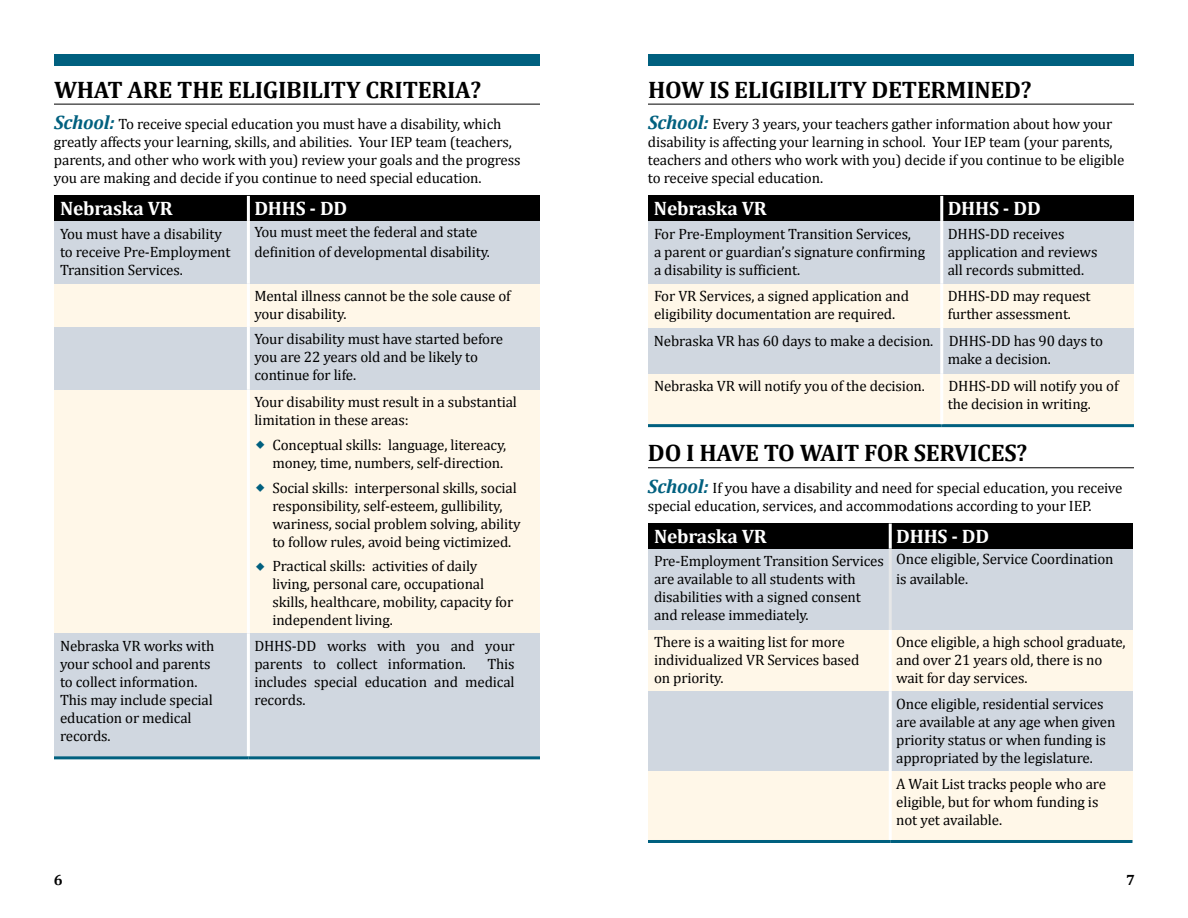
<style>
.page{position:relative;width:1188px;height:918px;background:#fff}
.page>*{position:absolute;margin:0;border:0;box-sizing:border-box;transform-origin:0 0}
.t1{font:700 24px "Cambria";letter-spacing:-.01em;color:#000}
.t2{font:700 19.5px "Cambria";letter-spacing:-.01em;color:#fff}
.t3{font:15px/18px "Cambria";letter-spacing:-.01em;color:#000}
.t4{font:700 15px "Cambria";color:#000}
.s1{font-weight:700;font-style:italic;font-size:19.5px;color:#00607f}
</style>
<div class="page">
<div style="left:54px;top:54px;width:486px;height:12px;background:#00607f"></div>
<div style="left:648px;top:54px;width:486px;height:12px;background:#00607f"></div>
<hr style="left:54px;top:104px;width:486px;height:1px;background:#000">
<div style="left:54px;top:284px;width:194px;height:43px;background:#fff7e8"></div>
<div style="left:248px;top:284px;width:292px;height:43px;background:#fff7e8"></div>
<div style="left:54px;top:389px;width:194px;height:244px;background:#fff7e8"></div>
<div style="left:248px;top:389px;width:292px;height:244px;background:#fff7e8"></div>
<hr style="left:648px;top:104px;width:486px;height:1px;background:#000">
<hr style="left:648px;top:467px;width:486px;height:1px;background:#000">
<div style="left:648px;top:284px;width:294px;height:44px;background:#fff7e8"></div>
<div style="left:942px;top:284px;width:192px;height:44px;background:#fff7e8"></div>
<div style="left:648px;top:373px;width:294px;height:53px;background:#fff7e8"></div>
<div style="left:942px;top:373px;width:192px;height:53px;background:#fff7e8"></div>
<hr style="left:648px;top:424px;width:294px;height:3px;background:#00607f">
<hr style="left:942px;top:424px;width:192px;height:3px;background:#00607f">
<div style="left:648px;top:630px;width:242px;height:61px;background:#fff7e8"></div>
<div style="left:890px;top:630px;width:242px;height:61px;background:#fff7e8"></div>
<div style="left:648px;top:771px;width:242px;height:71px;background:#fff7e8"></div>
<div style="left:890px;top:771px;width:242px;height:71px;background:#fff7e8"></div>
<hr style="left:889px;top:771px;width:3px;height:69px;background:#fff">
<hr style="left:648px;top:840px;width:242px;height:3px;background:#00607f">
<hr style="left:890px;top:840px;width:242px;height:3px;background:#00607f">
<div style="left:54px;top:196px;width:194px;height:25px;background:#000"></div>
<div style="left:248px;top:196px;width:292px;height:25px;background:#000"></div>
<div style="left:54px;top:221px;width:194px;height:63px;background:#d0d7e0"></div>
<div style="left:248px;top:221px;width:292px;height:63px;background:#d0d7e0"></div>
<div style="left:54px;top:327px;width:194px;height:62px;background:#d0d7e0"></div>
<div style="left:248px;top:327px;width:292px;height:62px;background:#d0d7e0"></div>
<div style="left:54px;top:633px;width:194px;height:125px;background:#d0d7e0"></div>
<div style="left:248px;top:633px;width:292px;height:125px;background:#d0d7e0"></div>
<hr style="left:247px;top:196px;width:3px;height:25px;background:#fff">
<hr style="left:247px;top:221px;width:3px;height:63px;background:#fff">
<hr style="left:247px;top:284px;width:3px;height:43px;background:#fff">
<hr style="left:247px;top:327px;width:3px;height:62px;background:#fff">
<hr style="left:247px;top:389px;width:3px;height:244px;background:#fff">
<hr style="left:247px;top:633px;width:3px;height:123px;background:#fff">
<hr style="left:54px;top:756px;width:194px;height:3px;background:#00607f">
<hr style="left:248px;top:756px;width:292px;height:3px;background:#00607f">
<div style="left:648px;top:196px;width:294px;height:25px;background:#000"></div>
<div style="left:942px;top:196px;width:192px;height:25px;background:#000"></div>
<div style="left:648px;top:221px;width:294px;height:63px;background:#d0d7e0"></div>
<div style="left:942px;top:221px;width:192px;height:63px;background:#d0d7e0"></div>
<div style="left:648px;top:328px;width:294px;height:45px;background:#d0d7e0"></div>
<div style="left:942px;top:328px;width:192px;height:45px;background:#d0d7e0"></div>
<hr style="left:940px;top:221px;width:3px;height:63px;background:#fff">
<hr style="left:940px;top:284px;width:3px;height:44px;background:#fff">
<hr style="left:940px;top:328px;width:3px;height:45px;background:#fff">
<hr style="left:940px;top:373px;width:3px;height:51px;background:#fff">
<hr style="left:940px;top:196px;width:3px;height:25px;background:#fff">
<div style="left:648px;top:524px;width:242px;height:25px;background:#000"></div>
<div style="left:890px;top:524px;width:242px;height:25px;background:#000"></div>
<div style="left:648px;top:549px;width:242px;height:81px;background:#d0d7e0"></div>
<div style="left:890px;top:549px;width:242px;height:81px;background:#d0d7e0"></div>
<div style="left:648px;top:691px;width:242px;height:80px;background:#d0d7e0"></div>
<div style="left:890px;top:691px;width:242px;height:80px;background:#d0d7e0"></div>
<hr style="left:889px;top:524px;width:3px;height:25px;background:#fff">
<hr style="left:889px;top:630px;width:3px;height:61px;background:#fff">
<hr style="left:889px;top:691px;width:3px;height:80px;background:#fff">
<hr style="left:889px;top:549px;width:3px;height:81px;background:#e6e7e8">
<h2 class="t1" style="left:54px;top:73px;width:429px">WHAT ARE THE ELIGIBILITY CRITERIA?</h2>
<p class="t3" style="left:54px;top:115px;width:468px"><span class="s1">School:</span> To receive special education you must have a disability, which greatly affects your learning, skills, and abilities. Your IEP team (teachers, parents, and other who work with you) review your goals and the progress you are making and decide if you continue to need special education.</p>
<p class="t2" style="left:60px;top:195px;width:114px">NEBRASKA VR</p>
<p class="t3" style="left:60px;top:224px;width:172px">You must have a disability to receive Pre-Employment<br>Transition Services.</p>
<p class="t2" style="left:254px;top:195px;width:94px">DHHS - DD</p>
<p class="t3" style="left:254px;top:222px;width:237px;line-height:20px">You must meet the federal and state definition of developmental disability.</p>
<p class="t3" style="left:254px;top:287px;width:258px">Mental illness cannot be the sole cause of your disability.</p>
<p class="t3" style="left:254px;top:330px;width:250px">Your disability must have started before you are 22 years old and be likely to continue for life.</p>
<p class="t3" style="left:254px;top:393px;width:264px">Your disability must result in a substantial limitation in these areas:</p>
<p class="t3" style="left:272px;top:436px;width:235px">Conceptual skills: language, litereacy, money, time, numbers, self-direction.</p>
<p class="t3" style="left:272px;top:478px;width:250px">Social skills: interpersonal skills, social responsibility, self-esteem, gullibility, wariness, social problem solving, ability to follow rules, avoid being victimized.</p>
<p class="t3" style="left:272px;top:557px;width:242px">Practical skills: activities of daily living, personal care, occupational skills, healthcare, mobility, capacity for independent living.</p>
<p class="t3" style="left:60px;top:637px;width:156px">Nebraska VR works with your school and parents to collect information.<br>This may include special education or medical records.</p>
<p class="t3" style="left:254px;top:637px;width:262px">DHHS-DD works with you and your parents to collect information.</p>
<p class="t3" style="left:254px;top:655px;width:262px;text-align:justify;text-indent:233px">This includes special education and medical records.</p>
<p class="t4" style="left:54px;top:870px;width:10px">6</p>
<h2 class="t1" style="left:648px;top:73px;width:385px">HOW IS ELIGIBILITY DETERMINED?</h2>
<p class="t3" style="left:648px;top:115px;width:478px"><span class="s1">School:</span> Every 3 years, your teachers gather information about how your disability is affecting your learning in school. Your IEP team (your parents, teachers and others who work with you) decide if you continue to be eligible to receive special education.</p>
<p class="t2" style="left:654px;top:195px;width:114px">NEBRASKA VR</p>
<p class="t2" style="left:948px;top:195px;width:94px">DHHS - DD</p>
<p class="t3" style="left:654px;top:224px;width:273px">For Pre-Employment Transition Services,<br>a parent or guardian’s signature confirming a disability is sufficient.</p>
<p class="t3" style="left:948px;top:224px;width:151px">DHHS-DD receives application and reviews all records submitted.</p>
<p class="t3" style="left:654px;top:287px;width:257px">For VR Services, a signed application and eligibility documentation are required.</p>
<p class="t3" style="left:948px;top:287px;width:144px">DHHS-DD may request further assessment.</p>
<p class="t3" style="left:948px;top:332px;width:157px;text-indent:-294px">Nebraska VR has 60 days to make a decision. DHHS-DD has 90 days to make a decision.</p>
<p class="t3" style="left:654px;top:377px;width:272px">Nebraska VR will notify you of the decision.</p>
<p class="t3" style="left:948px;top:377px;width:172px">DHHS-DD will notify you of the decision in writing.</p>
<h2 class="t1" style="left:648px;top:436px;width:381px">DO I HAVE TO WAIT FOR SERVICES?</h2>
<p class="t3" style="left:648px;top:479px;width:476px"><span class="s1">School:</span> If you have a disability and need for special education, you receive special education, services, and accommodations according to your IEP.</p>
<p class="t2" style="left:654px;top:522px;width:114px">NEBRASKA VR</p>
<p class="t3" style="left:654px;top:552px;width:231px">Pre-Employment Transition Services are available to all students with disabilities with a signed consent and release immediately.</p>
<p class="t2" style="left:896px;top:522px;width:94px">DHHS - DD</p>
<p class="t3" style="left:896px;top:549px;width:219px;line-height:20px">Once eligible, Service Coordination is available.</p>
<p class="t3" style="left:654px;top:633px;width:207px">There is a waiting list for more individualized VR Services based on priority.</p>
<p class="t3" style="left:896px;top:633px;width:231px">Once eligible, a high school graduate, and over 21 years old, there is no wait for day services.</p>
<p class="t3" style="left:896px;top:695px;width:221px">Once eligible, residential services are available at any age when given priority status or when funding is appropriated by the legislature.</p>
<p class="t3" style="left:896px;top:775px;width:212px">A Wait List tracks people who are eligible, but for whom funding is not yet available.</p>
<p class="t4" style="left:1126px;top:870px;width:10px">7</p>
</div>
